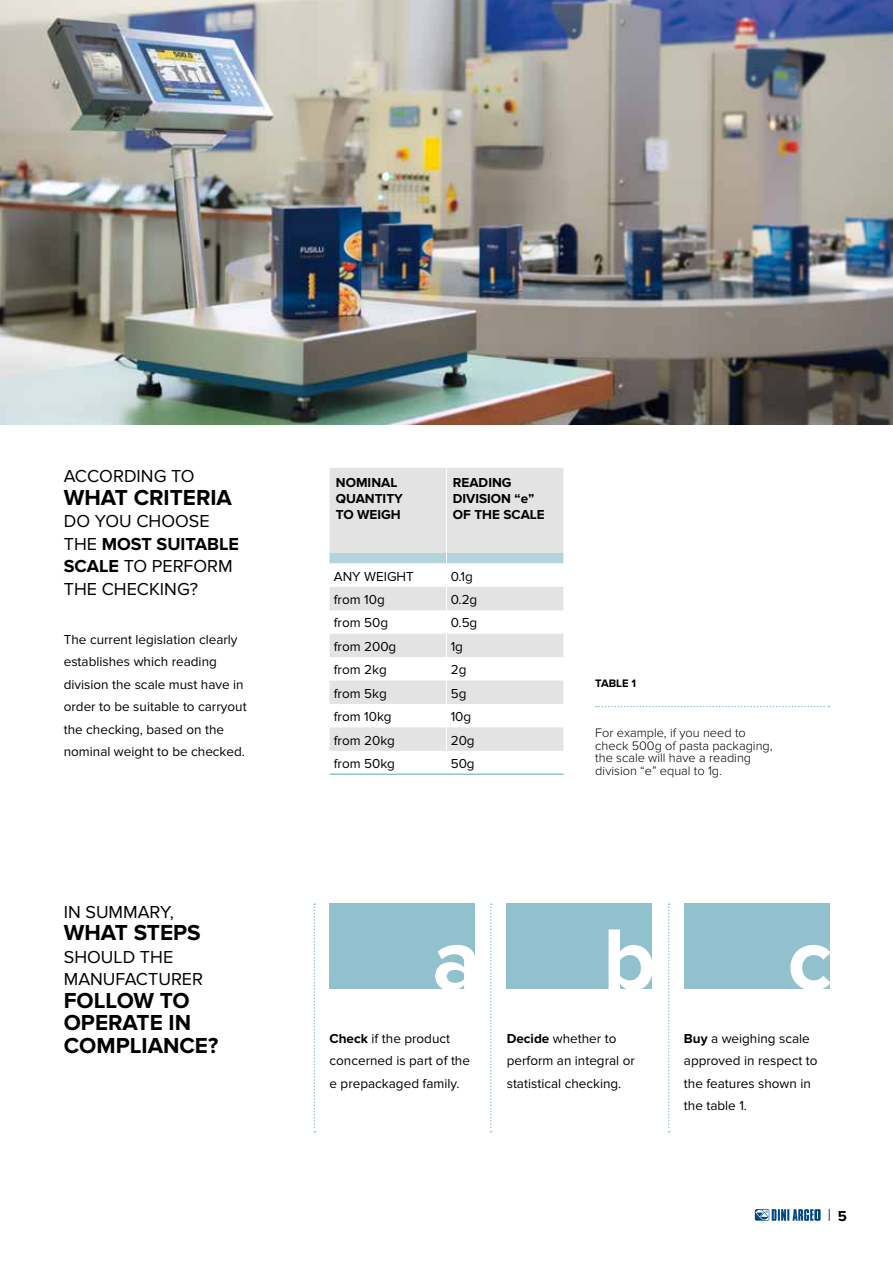
<style>
.page{position:relative;width:893px;height:1263px;background:#fff}
.page>*{position:absolute;margin:0;border:0;box-sizing:border-box;transform-origin:0 0}
.t1{font:700 90px "Proxima Nova";color:#fff}
.t2{font:700 22.5px/22.5px "Proxima Nova";color:#000}
.t3{font:18px/22.5px "Proxima Nova";color:#000}
.t4{font:700 15px "Proxima Nova";color:#000}
.t5{font:13.5px/22.5px "Proxima Nova";color:#000}
.t6{font:700 13.5px/16.2px "Proxima Nova";color:#000}
.t7{font:300 12.75px/12.8px "Proxima Nova";color:#000}
.t8{font:700 11.25px "Proxima Nova";color:#000}
.s1{font-weight:700}
</style>
<div class="page">
<img style="left:0;top:0;width:893px;height:424px">
<div style="left:330px;top:903px;width:145px;height:86px;background:#92c1ce"></div>
<div style="left:507px;top:903px;width:145px;height:86px;background:#92c1ce"></div>
<div style="left:684px;top:903px;width:145px;height:86px;background:#92c1ce"></div>
<svg style="left:314px;top:903px;width:1px;height:229px"></svg>
<svg style="left:490px;top:903px;width:2px;height:229px"></svg>
<svg style="left:668px;top:903px;width:2px;height:229px"></svg>
<svg style="left:596px;top:706px;width:233px;height:1px"></svg>
<svg style="left:330px;top:468px;width:233px;height:283px"></svg>
<hr style="left:330px;top:773px;width:116px;height:2px;background:#92c1ce">
<hr style="left:446px;top:773px;width:117px;height:2px;background:#92c1ce">
<svg style="left:829px;top:1209px;width:1px;height:12px"></svg>
<svg style="left:755px;top:1209px;width:66px;height:12px"></svg>
<h3 class="t3" style="left:64px;top:465px;width:132px">ACCORDING TO</h3>
<h2 class="t2" style="left:64px;top:486px;width:170px">WHAT CRITERIA</h2>
<h3 class="t3" style="left:64px;top:510px;width:177px">DO YOU CHOOSE<br>THE <span class="s1">MOST SUITABLE<br>SCALE</span> TO PERFORM<br>THE CHECKING?</h3>
<p class="t5" style="left:64px;top:628px;width:184px">The current legislation clearly establishes which reading division the scale must have in order to be suitable to carryout the checking, based on the nominal weight to be checked.</p>
<h3 class="t3" style="left:64px;top:901px;width:112px">IN SUMMARY,</h3>
<h2 class="t2" style="left:64px;top:922px;width:138px">WHAT STEPS</h2>
<h3 class="t3" style="left:64px;top:946px;width:141px">SHOULD THE<br>MANUFACTURER</h3>
<h2 class="t2" style="left:64px;top:989px;width:156px">FOLLOW TO<br>OPERATE IN<br>COMPLIANCE?</h2>
<p class="t6" style="left:336px;top:475px;width:68px">NOMINAL<br>QUANTITY<br>TO WEIGH</p>
<p class="t6" style="left:453px;top:475px;width:93px">READING<br>DIVISION “e”<br>OF THE SCALE</p>
<p class="t5" style="left:334px;top:565px;width:82px">ANY WEIGHT</p>
<p class="t5" style="left:451px;top:565px;width:24px">0.1g</p>
<p class="t5" style="left:334px;top:588px;width:52px">from 10g</p>
<p class="t5" style="left:451px;top:588px;width:28px">0.2g</p>
<p class="t5" style="left:334px;top:612px;width:56px">from 50g</p>
<p class="t5" style="left:451px;top:612px;width:28px">0.5g</p>
<p class="t5" style="left:334px;top:635px;width:64px">from 200g</p>
<p class="t5" style="left:451px;top:635px;width:14px">1g</p>
<p class="t5" style="left:334px;top:659px;width:54px">from 2kg</p>
<p class="t5" style="left:451px;top:659px;width:17px">2g</p>
<p class="t5" style="left:334px;top:682px;width:55px">from 5kg</p>
<p class="t5" style="left:451px;top:682px;width:17px">5g</p>
<p class="t5" style="left:334px;top:705px;width:59px">from 10kg</p>
<p class="t5" style="left:451px;top:705px;width:22px">10g</p>
<p class="t5" style="left:334px;top:729px;width:63px">from 20kg</p>
<p class="t5" style="left:451px;top:729px;width:25px">20g</p>
<p class="t5" style="left:334px;top:752px;width:63px">from 50kg</p>
<p class="t5" style="left:451px;top:752px;width:25px">50g</p>
<p class="t8" style="left:595px;top:677px;width:42px">TABLE 1</p>
<p class="t7" style="left:595px;top:726px;width:179px">For example, if you need to check 500g of pasta packaging, the scale will have a reading division “e” equal to 1g.</p>
<h1 class="t1" style="left:432px;top:908px;width:50px">a</h1>
<h1 class="t1" style="left:603px;top:908px;width:54px">b</h1>
<h1 class="t1" style="left:787px;top:908px;width:46px">c</h1>
<p class="t5" style="left:330px;top:1027px;width:142px"><span class="s1">Check</span> if the product concerned is part of the e prepackaged family.</p>
<p class="t5" style="left:507px;top:1027px;width:130px"><span class="s1">Decide</span> whether to perform an integral or statistical checking.</p>
<p class="t5" style="left:684px;top:1027px;width:135px"><span class="s1">Buy</span> a weighing scale approved in respect to the features shown in the table 1.</p>
<p class="t4" style="left:838px;top:1207px;width:11px">5</p>
</div>
